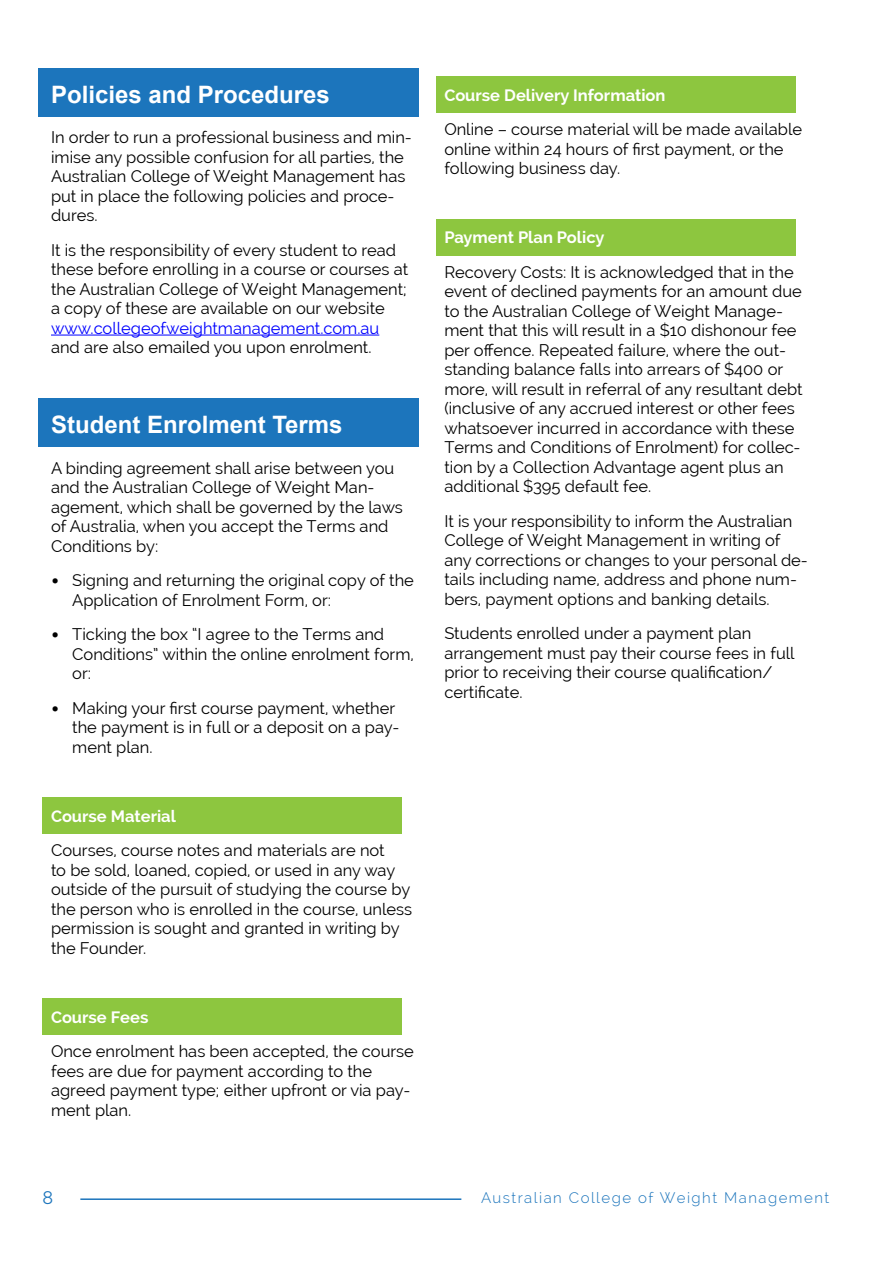
<style>
.page{position:relative;width:893px;height:1263px;background:#fff}
.page>*{position:absolute;margin:0;border:0;box-sizing:border-box;transform-origin:0 0}
.t1{font:700 24px "Arial";color:#fff}
.t2{font:18px "Raleway";color:#1c75bc}
.t3{font:16.5px/19.5px "Raleway";color:#000}
.t4{font:700 16.5px "Raleway";color:#fff}
.t5{font:16.5px "Raleway";color:#00f}
.t6{font:300 15px "Raleway";letter-spacing:.1em;color:#1c75bc}
.s1{font-family:"Calibri"}
</style>
<div class="page">
<hr style="left:80px;top:1198px;width:381px;height:2px;background:#1c75bc">
<div style="left:38px;top:68px;width:381px;height:48px;background:#1c75bc"></div>
<hr style="left:51px;top:335px;width:328px;height:1px;background:#00f">
<div style="left:38px;top:398px;width:381px;height:48px;background:#1c75bc"></div>
<div style="left:43px;top:798px;width:359px;height:36px;background:#8dc63f"></div>
<div style="left:43px;top:999px;width:359px;height:36px;background:#8dc63f"></div>
<div style="left:436px;top:77px;width:359px;height:36px;background:#8dc63f"></div>
<div style="left:436px;top:219px;width:359px;height:36px;background:#8dc63f"></div>
<h1 class="t1" style="left:51px;top:78px;width:280px">Policies and Procedures</h1>
<p class="t3" style="left:51px;top:128px;width:362px">In order to run a professional business and min&shy;imise any possible confusion for all parties, the Australian College of Weight Management has put in place the following policies and proce&shy;dures.</p>
<p class="t3" style="left:51px;top:240px;width:359px">It is the responsibility of every student to read these before enrolling in a course or courses at the Australian College of Weight Management; a copy of these are available on our website</p>
<p class="t5" style="left:51px;top:318px;width:330px">www.collegeofweightmanagement.com.au</p>
<p class="t3" style="left:51px;top:338px;width:322px">and are also emailed you upon enrolment.</p>
<h1 class="t1" style="left:51px;top:408px;width:293px">Student Enrolment Terms</h1>
<p class="t3" style="left:51px;top:458px;width:353px">A binding agreement shall arise between you and the Australian College of Weight Man&shy;agement, which shall be governed by the laws of Australia, when you accept the Terms and Conditions by:</p>
<p class="t3" style="left:72px;top:570px;width:343px;text-indent:-21px"><span class="s1">•</span> Signing and returning the original copy of the<br>Application of Enrolment Form, or:</p>
<p class="t3" style="left:72px;top:624px;width:343px;text-indent:-21px"><span class="s1">•</span> Ticking the box “I agree to the Terms and<br>Conditions” within the online enrolment form, or:</p>
<p class="t3" style="left:72px;top:698px;width:329px;text-indent:-21px"><span class="s1">•</span> Making your first course payment, whether the payment is in full or a deposit on a pay&shy;ment plan.</p>
<p class="t4" style="left:51px;top:806px;width:126px">Course Material</p>
<p class="t3" style="left:51px;top:840px;width:363px">Courses, course notes and materials are not<br>to be sold, loaned, copied, or used in any way outside of the pursuit of studying the course by the person who is enrolled in the course, unless permission is sought and granted in writing by the Founder.</p>
<p class="t4" style="left:51px;top:1007px;width:99px">Course Fees</p>
<p class="t3" style="left:51px;top:1041px;width:364px">Once enrolment has been accepted, the course fees are due for payment according to the agreed payment type; either upfront or via pay&shy;ment plan.</p>
<p class="t4" style="left:444px;top:85px;width:223px">Course Delivery Information</p>
<p class="t3" style="left:444px;top:119px;width:359px">Online – course material will be made available online within 24 hours of first payment, or the following business day.</p>
<p class="t4" style="left:444px;top:228px;width:162px">Payment Plan Policy</p>
<p class="t3" style="left:444px;top:262px;width:360px">Recovery Costs: It is acknowledged that in the event of declined payments for an amount due to the Australian College of Weight Manage&shy;ment that this will result in a $10 dishonour fee per offence. Repeated failure, where the out&shy;standing balance falls into arrears of $400 or more, will result in referral of any resultant debt (inclusive of any accrued interest or other fees whatsoever incurred in accordance with these Terms and Conditions of Enrolment) for collec&shy;tion by a Collection Advantage agent plus an additional $395 default fee.</p>
<p class="t3" style="left:444px;top:511px;width:365px">It is your responsibility to inform the Australian College of Weight Management in writing of any corrections or changes to your personal de&shy;tails including name, address and phone num&shy;bers, payment options and banking details.</p>
<p class="t3" style="left:444px;top:624px;width:352px">Students enrolled under a payment plan arrangement must pay their course fees in full prior to receiving their course qualification/ certificate.</p>
<p class="t2" style="left:43px;top:1187px;width:12px">8</p>
<p class="t6" style="left:481px;top:1188px;width:350px">Australian College of Weight Management</p>
</div>
